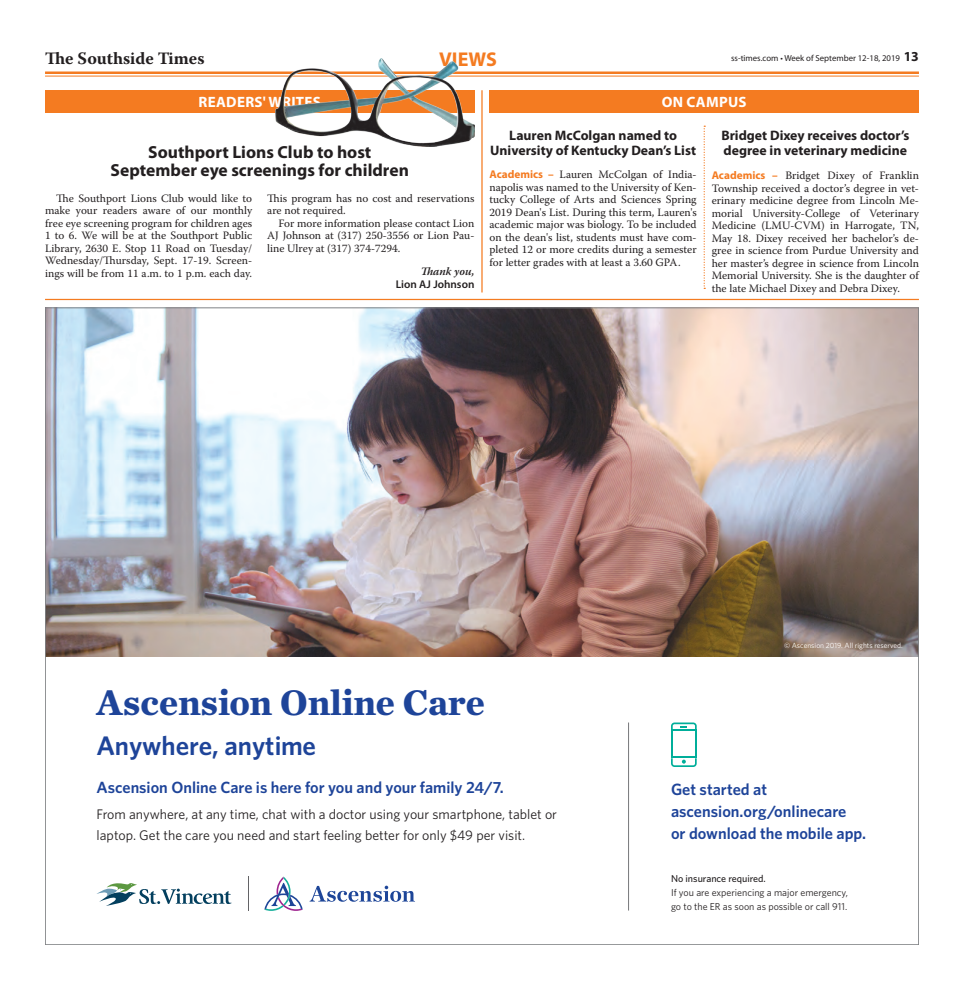
<style>
.page{position:relative;width:964px;height:990px;background:#fff}
.page>*{position:absolute;margin:0;border:0;box-sizing:border-box;transform-origin:0 0}
.t1{font:700 37px "Chronicle Text G1";letter-spacing:-.005em;color:#1e4499}
.t2{font:600 26.75px "Whitney";color:#1e4499}
.Briefs{font:700 20px "Myriad Pro";color:#f47b21}
.Headline_-_14pt{font:700 17.5px/18.8px "Myriad Pro";color:#231f20;text-align:center}
.t3{font:700 17.38px "Warnock Pro";color:#231f20}
.t4{font:600 16.25px/22px "Whitney";color:#1e4499}
.Body_Copy{font:700 15px "Myriad Pro";letter-spacing:.02em;color:#fff}
.t5{font:13.88px/21.4px "Whitney";color:#231f20}
.Headline_-_11pt{font:700 13.75px/15px "Myriad Pro";color:#231f20;text-align:center}
.Body_Copy-2{font:11.25px/12.5px "Warnock Pro";color:#231f20;text-align:justify}
.Body_Copy-3{font:600 11.25px "Myriad Pro";color:#231f20}
.Body_Copy-4{font:italic 600 11.25px "Warnock Pro";color:#231f20}
.t6{font:10px/13.8px "Whitney";color:#231f20}
.t7{font:8.75px "Myriad Pro";color:#231f20}
.t8{font:7.5px "Whitney";color:#fff}
.s1{font-weight:700;font-size:13.75px}
.s2{font-family:"Myriad Pro";font-weight:700;color:#f47b21}
.s3{font-weight:500}
</style>
<div class="page">
<hr style="left:45px;top:299px;width:873px;height:1px;background:#f47b21">
<hr style="left:45px;top:72px;width:873px;height:2px;background:#f47b21">
<hr style="left:45px;top:76px;width:873px;height:1px;background:#f47b21">
<div style="left:489px;top:90px;width:429px;height:22px;background:#f47b21"></div>
<div style="left:45px;top:90px;width:429px;height:23px;background:#f47b21"></div>
<hr style="left:481px;top:90px;width:1px;height:203px;background:#f47b21">
<img style="left:47px;top:310px;width:869px;height:347px">
<svg style="left:671px;top:757px;width:25px;height:10px"></svg>
<svg style="left:671px;top:723px;width:25px;height:8px"></svg>
<hr style="left:694px;top:731px;width:2px;height:26px;background:#00ae9a">
<hr style="left:672px;top:729px;width:22px;height:2px;background:#00ae9a">
<hr style="left:670px;top:731px;width:2px;height:26px;background:#00ae9a">
<hr style="left:628px;top:723px;width:1px;height:188px;background:#76787b">
<hr style="left:248px;top:876px;width:1px;height:35px;background:#636366">
<svg style="left:264px;top:877px;width:38px;height:34px"></svg>
<svg style="left:309px;top:886px;width:106px;height:16px"></svg>
<svg style="left:97px;top:883px;width:134px;height:23px"></svg>
<img style="left:275px;top:59px;width:199px;height:88px">
<svg style="left:703px;top:126px;width:1px;height:163px"></svg>
<h3 class="t3" style="left:45px;top:48px;width:161px">The Southside Times</h3>
<p class="Briefs" style="left:439px;top:46px;width:59px">VIEWS</p>
<p class="t7" style="left:730px;top:53px;width:189px">ss-times.com • Week of September 12-18, 2019 <span class="s1">13</span></p>
<p class="Body_Copy" style="left:198px;top:92px;width:124px">READERS' WRITES</p>
<p class="Body_Copy" style="left:661px;top:92px;width:86px">ON CAMPUS</p>
<p class="Headline_-_14pt" style="left:110px;top:142px;width:300px">Southport Lions Club to host<br>September eye screenings for children</p>
<p class="Body_Copy-2" style="left:45px;top:192px;width:209px;text-indent:11px">The Southport Lions Club would like to make your readers aware of our monthly free eye screening program for children ages 1 to 6. We will be at the Southport Public Library, 2630 E. Stop 11 Road on Tuesday/ Wednesday/Thursday, Sept. 17-19. Screen&shy;ings will be from 11 a.m. to 1 p.m. each day.</p>
<p class="Body_Copy-2" style="left:267px;top:192px;width:208px">This program has no cost and reservations are not required.</p>
<p class="Body_Copy-2" style="left:267px;top:216px;width:209px;text-indent:11px">For more information please contact Lion AJ Johnson at (317) 250-3556 or Lion Pau&shy;line Ulrey at (317) 374-7294.</p>
<p class="Body_Copy-4" style="left:420px;top:265px;width:55px">Thank you,</p>
<p class="Body_Copy-3" style="left:395px;top:277px;width:80px">Lion AJ Johnson</p>
<p class="Headline_-_11pt" style="left:490px;top:127px;width:207px">Lauren McColgan named to<br>University of Kentucky Dean’s List</p>
<p class="Body_Copy-2" style="left:489px;top:168px;width:209px"><span class="s2">Academics –</span> Lauren McColgan of India&shy;napolis was named to the University of Ken&shy;tucky College of Arts and Sciences Spring 2019 Dean's List. During this term, Lauren's academic major was biology. To be included on the dean's list, students must have com&shy;pleted 12 or more credits during a semester for letter grades with at least a 3.60 GPA.</p>
<p class="Headline_-_11pt" style="left:721px;top:128px;width:189px;text-align:left">Bridget Dixey receives doctor’s degree in veterinary medicine</p>
<p class="Body_Copy-2" style="left:711px;top:169px;width:209px"><span class="s2">Academics –</span> Bridget Dixey of Franklin Township received a doctor’s degree in vet&shy;erinary medicine degree from Lincoln Me&shy;morial University-College of Veterinary Medicine (LMU-CVM) in Harrogate, TN, May 18. Dixey received her bachelor’s de&shy;gree in science from Purdue University and her master’s degree in science from Lincoln Memorial University. She is the daughter of the late Michael Dixey and Debra Dixey.</p>
<p class="t8" style="left:783px;top:640px;width:120px">© Ascension 2019. All rights reserved.</p>
<p class="t1" style="left:96px;top:672px;width:390px">Ascension Online Care</p>
<p class="t2" style="left:96px;top:728px;width:221px">Anywhere, anytime</p>
<p class="t4" style="left:96px;top:776px;width:408px">Ascension Online Care is here for you and your family 24/7.</p>
<p class="t5" style="left:96px;top:803px;width:462px">From anywhere, at any time, chat with a doctor using your smartphone, tablet or laptop. Get the care you need and start feeling better for only $49 per visit.</p>
<p class="t4" style="left:670px;top:778px;width:197px">Get started at ascension.org/onlinecare<br>or download the mobile app.</p>
<p class="t6" style="left:670px;top:871px;width:178px"><span class="s3">No insurance required.<br></span>If you are experiencing a major emergency, go to the ER as soon as possible or call 911.</p>
</div>
